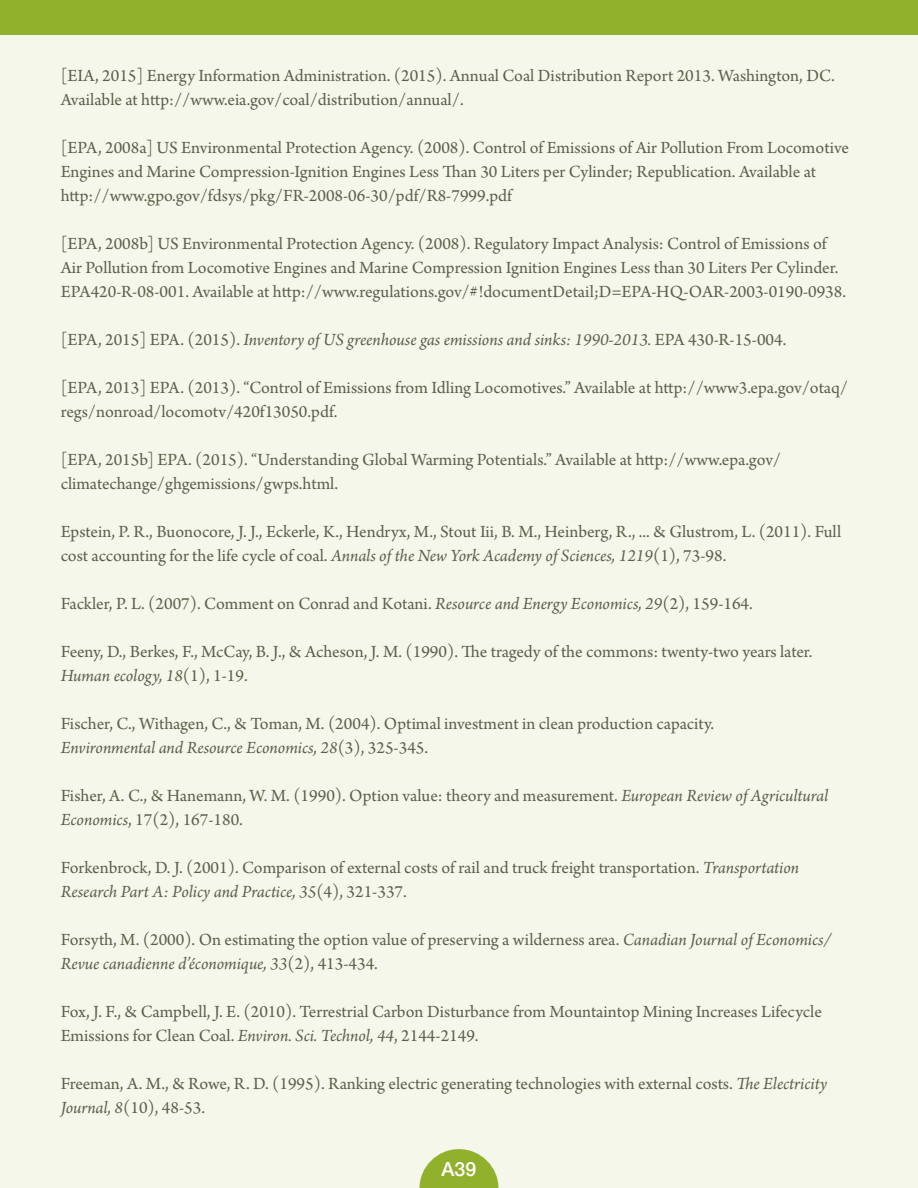
<style>
.page{position:relative;width:918px;height:1188px;background:#f4f7ea}
.page>*{position:absolute;margin:0;border:0;box-sizing:border-box;transform-origin:0 0}
.t1{font:500 19.5px "Helvetica Neue";color:#fff}
.t2{font:18px/24px "Arno Pro";color:#5f604b}
.t3{font:italic 18px "Arno Pro";letter-spacing:-.005em;color:#5f604b}
.s1{font-style:normal}
.s2{font-style:italic}
</style>
<div class="page">
<svg style="left:419px;top:1149px;width:80px;height:39px"></svg>
<div style="left:0;top:0;width:918px;height:35px;background:#91b12d"></div>
<p class="t2" style="left:61px;top:65px;width:776px">[EIA, 2015] Energy Information Administration. (2015). Annual Coal Distribution Report 2013. Washington, DC.<br>Available at http://www.eia.gov/coal/distribution/annual/.</p>
<p class="t2" style="left:61px;top:137px;width:790px">[EPA, 2008a] US Environmental Protection Agency. (2008). Control of Emissions of Air Pollution From Locomotive<br>Engines and Marine Compression-Ignition Engines Less Than 30 Liters per Cylinder; Republication. Available at http://www.gpo.gov/fdsys/pkg/FR-2008-06-30/pdf/R8-7999.pdf</p>
<p class="t2" style="left:61px;top:233px;width:787px">[EPA, 2008b] US Environmental Protection Agency. (2008). Regulatory Impact Analysis: Control of Emissions of<br>Air Pollution from Locomotive Engines and Marine Compression Ignition Engines Less than 30 Liters Per Cylinder.<br>EPA420-R-08-001. Available at http://www.regulations.gov/#!documentDetail;D=EPA-HQ-OAR-2003-0190-0938.</p>
<p class="t3" style="left:61px;top:330px;width:727px"><span class="s1">[EPA, 2015] EPA. (2015).</span> Inventory of US greenhouse gas emissions and sinks: 1990-2013. <span class="s1">EPA 430-R-15-004.</span></p>
<p class="t2" style="left:61px;top:377px;width:789px">[EPA, 2013] EPA. (2013). “Control of Emissions from Idling Locomotives.” Available at http://www3.epa.gov/otaq/ regs/nonroad/locomotv/420f13050.pdf.</p>
<p class="t2" style="left:61px;top:449px;width:722px">[EPA, 2015b] EPA. (2015). “Understanding Global Warming Potentials.” Available at http://www.epa.gov/ climatechange/ghgemissions/gwps.html.</p>
<p class="t2" style="left:61px;top:521px;width:782px">Epstein, P. R., Buonocore, J. J., Eckerle, K., Hendryx, M., Stout Iii, B. M., Heinberg, R., ... &amp; Glustrom, L. (2011). Full cost accounting for the life cycle of coal. <span class="s2">Annals of the New York Academy of Sciences, 1219</span>(1), 73-98.</p>
<p class="t2" style="left:61px;top:593px;width:694px">Fackler, P. L. (2007). Comment on Conrad and Kotani. <span class="s2">Resource and Energy Economics, 29</span>(2), 159-164.</p>
<p class="t2" style="left:61px;top:641px;width:753px">Feeny, D., Berkes, F., McCay, B. J., &amp; Acheson, J. M. (1990). The tragedy of the commons: twenty-two years later.<br><span class="s2">Human ecology, 18</span>(1), 1-19.</p>
<p class="t2" style="left:61px;top:713px;width:655px">Fischer, C., Withagen, C., &amp; Toman, M. (2004). Optimal investment in clean production capacity.</p>
<p class="t3" style="left:61px;top:738px;width:369px">Environmental and Resource Economics, 28<span class="s1">(3), 325-345.</span></p>
<p class="t2" style="left:61px;top:785px;width:769px">Fisher, A. C., &amp; Hanemann, W. M. (1990). Option value: theory and measurement. <span class="s2">European Review of Agricultural<br>Economics</span>, 17(2), 167-180.</p>
<p class="t2" style="left:61px;top:857px;width:740px">Forkenbrock, D. J. (2001). Comparison of external costs of rail and truck freight transportation. <span class="s2">Transportation<br>Research Part A: Policy and Practice, 35</span>(4), 321-337.</p>
<p class="t2" style="left:61px;top:929px;width:772px">Forsyth, M. (2000). On estimating the option value of preserving a wilderness area. <span class="s2">Canadian Journal of Economics/<br>Revue canadienne d’économique, 33</span>(2), 413-434.</p>
<p class="t2" style="left:61px;top:1001px;width:763px">Fox, J. F., &amp; Campbell, J. E. (2010). Terrestrial Carbon Disturbance from Mountaintop Mining Increases Lifecycle<br>Emissions for Clean Coal. <span class="s2">Environ. Sci. Technol, 44</span>, 2144-2149.</p>
<p class="t2" style="left:61px;top:1073px;width:768px">Freeman, A. M., &amp; Rowe, R. D. (1995). Ranking electric generating technologies with external costs. <span class="s2">The Electricity<br>Journal, 8</span>(10), 48-53.</p>
<p class="t1" style="left:442px;top:1154px;width:36px">A39</p>
</div>
